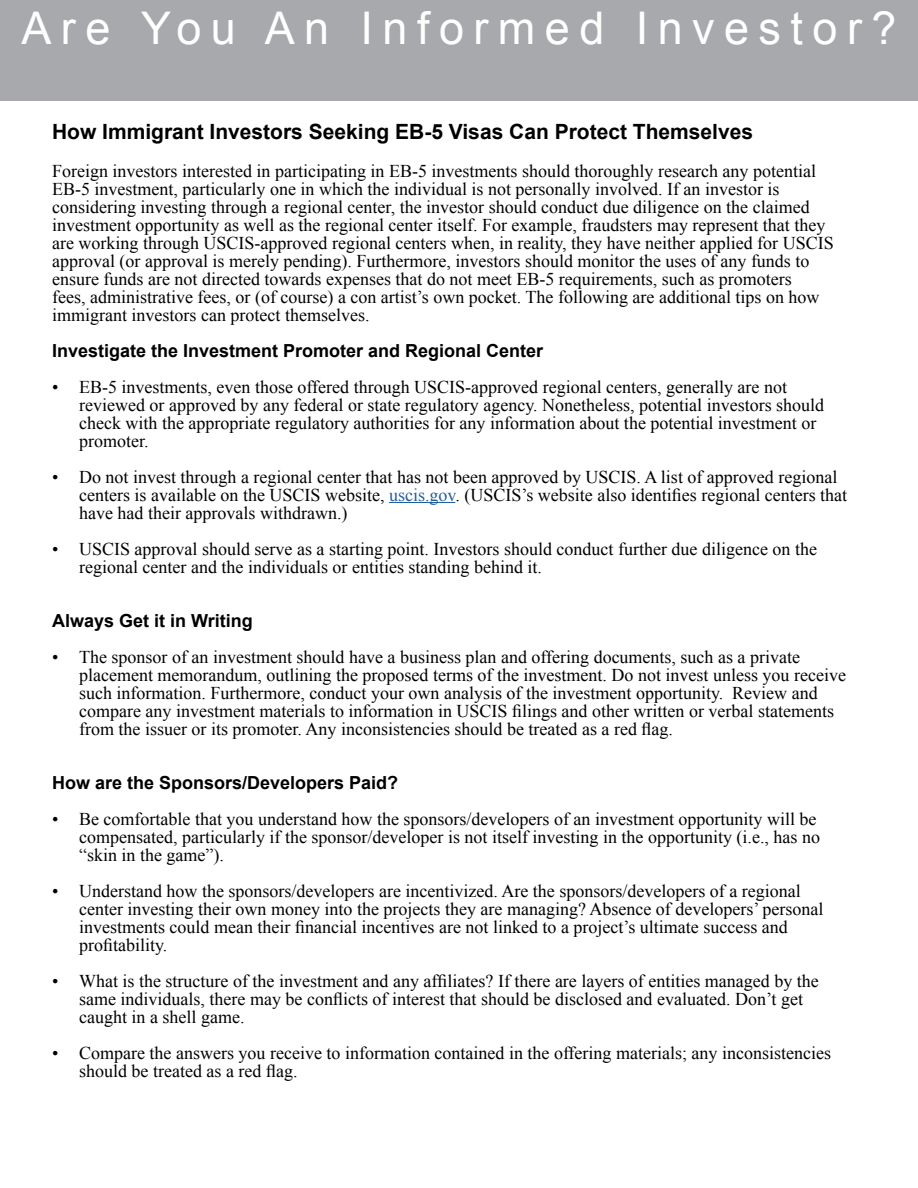
<style>
.page{position:relative;width:918px;height:1188px;background:#fff}
.page>*{position:absolute;margin:0;border:0;box-sizing:border-box;transform-origin:0 0}
.t1{font:45px "Arial";letter-spacing:.21em;color:#fff}
.t2{font:700 21px "Arial";color:#000}
.t3{font:18px/18px "Times New Roman";color:#000}
.t4{font:700 18px "Arial";color:#000}
.s1{color:#215e9e}
</style>
<div class="page">
<div style="left:0;top:0;width:918px;height:100px;background:#a7a9ac"></div>
<hr style="left:389px;top:502px;width:66px;height:1px;background:#215e9e">
<h1 class="t1" style="left:21px;top:-2px;width:876px">Are You An Informed Investor?</h1>
<p class="t2" style="left:52px;top:117px;width:703px">How Immigrant Investors Seeking EB-5 Visas Can Protect Themselves</p>
<p class="t3" style="left:52px;top:161px;width:783px">Foreign investors interested in participating in EB-5 investments should thoroughly research any potential EB-5 investment, particularly one in which the individual is not personally involved. If an investor is considering investing through a regional center, the investor should conduct due diligence on the claimed investment opportunity as well as the regional center itself. For example, fraudsters may represent that they are working through USCIS-approved regional centers when, in reality, they have neither applied for USCIS approval (or approval is merely pending). Furthermore, investors should monitor the uses of any funds to ensure funds are not directed towards expenses that do not meet EB-5 requirements, such as promoters<br>fees, administrative fees, or (of course) a con artist’s own pocket. The following are additional tips on how immigrant investors can protect themselves.</p>
<p class="t4" style="left:52px;top:338px;width:493px">Investigate the Investment Promoter and Regional Center</p>
<p class="t3" style="left:79px;top:377px;width:747px;text-indent:-27px">• EB-5 investments, even those offered through USCIS-approved regional centers, generally are not reviewed or approved by any federal or state regulatory agency. Nonetheless, potential investors should check with the appropriate regulatory authorities for any information about the potential investment or promoter.</p>
<p class="t3" style="left:79px;top:467px;width:770px;text-indent:-27px">• Do not invest through a regional center that has not been approved by USCIS. A list of approved regional centers is available on the USCIS website, <span class="s1">uscis.gov</span>. (USCIS’s website also identifies regional centers that have had their approvals withdrawn.)</p>
<p class="t3" style="left:79px;top:539px;width:739px;text-indent:-27px">• USCIS approval should serve as a starting point. Investors should conduct further due diligence on the regional center and the individuals or entities standing behind it.</p>
<p class="t4" style="left:52px;top:608px;width:202px">Always Get it in Writing</p>
<p class="t3" style="left:79px;top:647px;width:768px;text-indent:-27px">• The sponsor of an investment should have a business plan and offering documents, such as a private placement memorandum, outlining the proposed terms of the investment. Do not invest unless you receive such information. Furthermore, conduct your own analysis of the investment opportunity. Review and compare any investment materials to information in USCIS filings and other written or verbal statements from the issuer or its promoter. Any inconsistencies should be treated as a red flag.</p>
<p class="t4" style="left:52px;top:770px;width:348px">How are the Sponsors/Developers Paid?</p>
<p class="t3" style="left:79px;top:809px;width:742px;text-indent:-27px">• Be comfortable that you understand how the sponsors/developers of an investment opportunity will be compensated, particularly if the sponsor/developer is not itself investing in the opportunity (i.e., has no “skin in the game”).</p>
<p class="t3" style="left:79px;top:881px;width:746px;text-indent:-27px">• Understand how the sponsors/developers are incentivized. Are the sponsors/developers of a regional center investing their own money into the projects they are managing? Absence of developers’ personal investments could mean their financial incentives are not linked to a project’s ultimate success and profitability.</p>
<p class="t3" style="left:79px;top:971px;width:741px;text-indent:-27px">• What is the structure of the investment and any affiliates? If there are layers of entities managed by the same individuals, there may be conflicts of interest that should be disclosed and evaluated. Don’t get caught in a shell game.</p>
<p class="t3" style="left:79px;top:1043px;width:753px;text-indent:-27px">• Compare the answers you receive to information contained in the offering materials; any inconsistencies should be treated as a red flag.</p>
</div>
